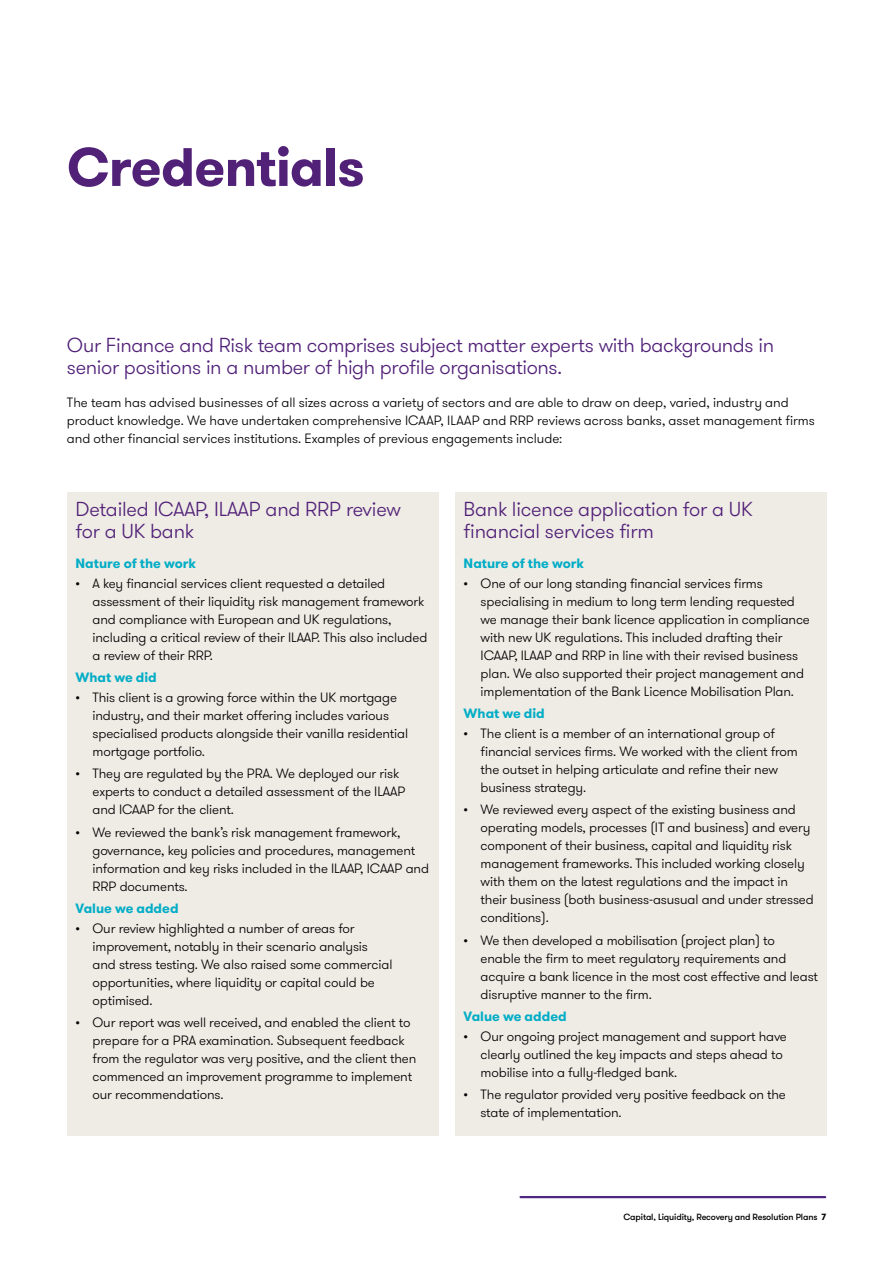
<style>
.page{position:relative;width:893px;height:1263px;background:#fff}
.page>*{position:absolute;margin:0;border:0;box-sizing:border-box;transform-origin:0 0}
.t1{font:700 54px "GT Walsheim Pro";letter-spacing:-.015em;color:#512178}
.t2{font:300 20.25px/22.5px "GT Walsheim Pro";letter-spacing:-.015em;color:#512178}
.t3{font:300 13.5px/18px "GT Walsheim Pro";letter-spacing:-.01em;color:#000}
.t4{font:700 13.5px "GT Walsheim Pro";color:#00adc6}
.t5{font:500 9px "GT Walsheim Pro";letter-spacing:-.015em;color:#000}
.s1{font-weight:700}
</style>
<div class="page">
<hr style="left:521px;top:1196px;width:304px;height:2px;background:#4f2681">
<div style="left:67px;top:492px;width:371px;height:644px;background:#efebe5"></div>
<div style="left:455px;top:492px;width:371px;height:644px;background:#efebe5"></div>
<h1 class="t1" style="left:67px;top:132px;width:299px">Credentials</h1>
<h2 class="t2" style="left:67px;top:334px;width:709px">Our Finance and Risk team comprises subject matter experts with backgrounds in senior positions in a number of high profile organisations.</h2>
<p class="t3" style="left:67px;top:394px;width:749px">The team has advised businesses of all sizes across a variety of sectors and are able to draw on deep, varied, industry and product knowledge. We have undertaken comprehensive ICAAP, ILAAP and RRP reviews across banks, asset management firms and other financial services institutions. Examples of previous engagements include:</p>
<h2 class="t2" style="left:76px;top:498px;width:327px">Detailed ICAAP, ILAAP and RRP review for a UK bank</h2>
<p class="t4" style="left:76px;top:554px;width:122px">Nature of the work</p>
<p class="t3" style="left:93px;top:574px;width:336px;text-indent:-17px">• A key financial services client requested a detailed assessment of their liquidity risk management framework and compliance with European and UK regulations, including a critical review of their ILAAP. This also included a review of their RRP.</p>
<p class="t4" style="left:76px;top:668px;width:83px">What we did</p>
<p class="t3" style="left:93px;top:689px;width:317px;text-indent:-17px">• This client is a growing force within the UK mortgage industry, and their market offering includes various specialised products alongside their vanilla residential mortgage portfolio.</p>
<p class="t3" style="left:93px;top:765px;width:314px;text-indent:-17px">• They are regulated by the PRA. We deployed our risk experts to conduct a detailed assessment of the ILAAP and ICAAP for the client.</p>
<p class="t3" style="left:93px;top:823px;width:338px;text-indent:-17px">• We reviewed the bank’s risk management framework, governance, key policies and procedures, management information and key risks included in the ILAAP, ICAAP and RRP documents.</p>
<p class="t4" style="left:76px;top:899px;width:105px">Value we added</p>
<p class="t3" style="left:93px;top:920px;width:301px;text-indent:-17px">• Our review highlighted a number of areas for improvement, notably in their scenario analysis and stress testing. We also raised some commercial opportunities, where liquidity or capital could be optimised.</p>
<p class="t3" style="left:93px;top:1014px;width:325px;text-indent:-17px">• Our report was well received, and enabled the client to prepare for a PRA examination. Subsequent feedback from the regulator was very positive, and the client then commenced an improvement programme to implement our recommendations.</p>
<h2 class="t2" style="left:464px;top:498px;width:291px">Bank licence application for a UK financial services firm</h2>
<p class="t4" style="left:464px;top:554px;width:122px">Nature of the work</p>
<p class="t3" style="left:481px;top:574px;width:331px;text-indent:-17px">• One of our long standing financial services firms specialising in medium to long term lending requested we manage their bank licence application in compliance with new UK regulations. This included drafting their ICAAP, ILAAP and RRP in line with their revised business plan. We also supported their project management and implementation of the Bank Licence Mobilisation Plan.</p>
<p class="t4" style="left:464px;top:704px;width:83px">What we did</p>
<p class="t3" style="left:481px;top:725px;width:319px;text-indent:-17px">• The client is a member of an international group of financial services firms. We worked with the client from the outset in helping articulate and refine their new business strategy.</p>
<p class="t3" style="left:481px;top:801px;width:335px;text-indent:-17px">• We reviewed every aspect of the existing business and operating models, processes (IT and business) and every component of their business, capital and liquidity risk management frameworks. This included working closely with them on the latest regulations and the impact in their business (both business-asusual and under stressed conditions).</p>
<p class="t3" style="left:481px;top:931px;width:339px;text-indent:-17px">• We then developed a mobilisation (project plan) to enable the firm to meet regulatory requirements and acquire a bank licence in the most cost effective and least disruptive manner to the firm.</p>
<p class="t4" style="left:464px;top:1007px;width:105px">Value we added</p>
<p class="t3" style="left:481px;top:1028px;width:308px;text-indent:-17px">• Our ongoing project management and support have clearly outlined the key impacts and steps ahead to mobilise into a fully-fledged bank.</p>
<p class="t3" style="left:481px;top:1086px;width:307px;text-indent:-17px">• The regulator provided very positive feedback on the state of implementation.</p>
<p class="t5" style="left:623px;top:1211px;width:204px">Capital, Liquidity, Recovery and Resolution Plans <span class="s1">7</span></p>
</div>
